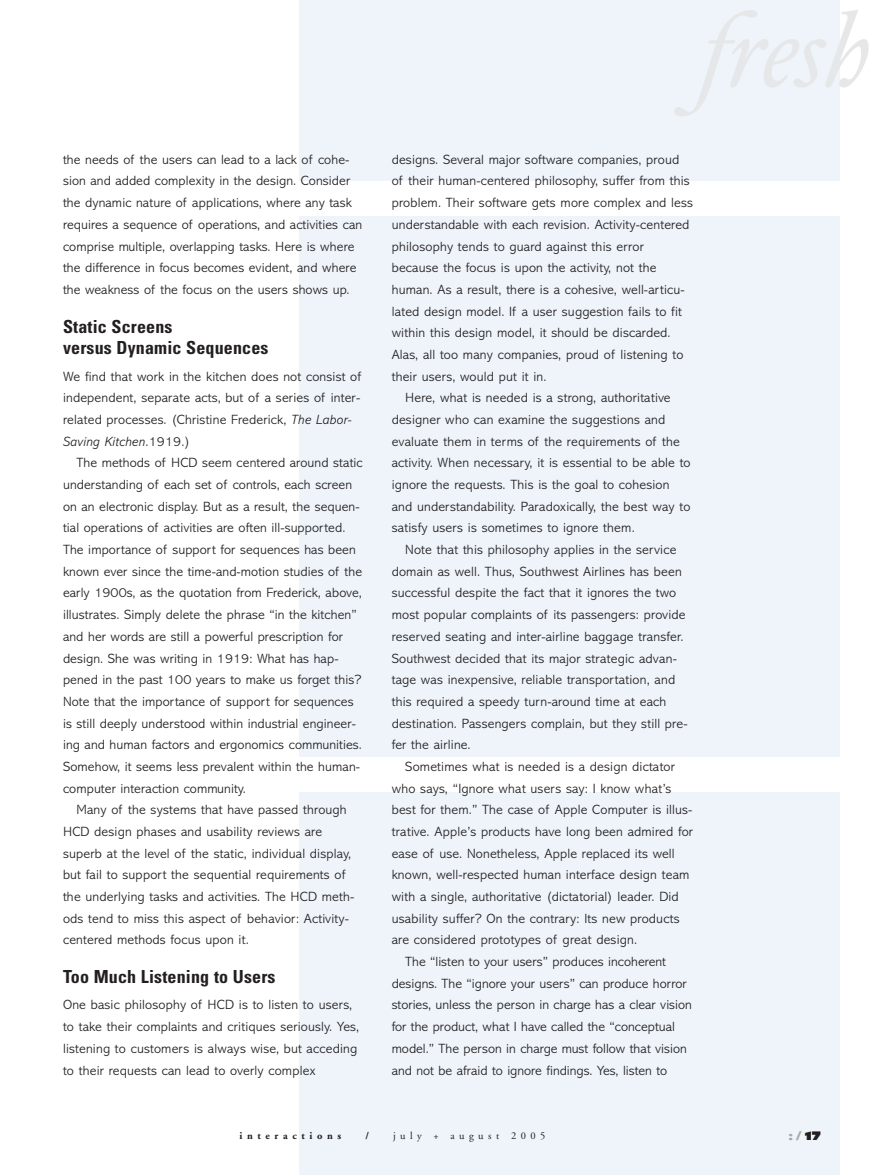
<style>
.page{position:relative;width:878px;height:1175px;background:#fff}
.page>*{position:absolute;margin:0;border:0;box-sizing:border-box;transform-origin:0 0}
.t1{font:700 condensed 18px/21.8px "Univers";letter-spacing:.01em;color:#231f20}
.t2{font:300 13.5px/21.6px "Abadi";letter-spacing:.01em;color:#231f20}
.t3{font:italic 300 13.5px "Abadi";letter-spacing:.01em;color:#231f20}
.t4{font:12px "Antique Olive Nord";color:#a8a9ad}
.t5{font:10.5px "Adobe Garamond";letter-spacing:.425em;color:#231f20}
.t6{font:700 10.5px "Adobe Garamond";letter-spacing:.44em;color:#231f20}
.s1{font-style:italic}
.s2{font-style:normal}
.s3{color:#231f20}
</style>
<div class="page">
<div style="left:299px;top:0;width:540px;height:180px;background:#eef4fa"></div>
<div style="left:299px;top:216px;width:540px;height:540px;background:#eef4fa"></div>
<div style="left:299px;top:792px;width:540px;height:382px;background:#eef4fa"></div>
<p class="t2" style="left:63px;top:150px;width:301px">the needs of the users can lead to a lack of cohe&shy;sion and added complexity in the design. Consider the dynamic nature of applications, where any task requires a sequence of operations, and activities can comprise multiple, overlapping tasks. Here is where the difference in focus becomes evident, and where the weakness of the focus on the users shows up.</p>
<p class="t1" style="left:63px;top:317px;width:207px">Static Screens<br>versus Dynamic Sequences</p>
<p class="t2" style="left:63px;top:367px;width:299px">We find that work in the kitchen does not consist of</p>
<p class="t2" style="left:63px;top:389px;width:299px">independent, separate acts, but of a series of inter-</p>
<p class="t2" style="left:63px;top:411px;width:290px">related processes. (Christine Frederick, <span class="s1">The Labor-</span></p>
<p class="t3" style="left:63px;top:436px;width:128px">Saving Kitchen<span class="s2">.1919.)</span></p>
<p class="t2" style="left:76px;top:454px;width:288px">The methods of HCD seem centered around static</p>
<p class="t2" style="left:63px;top:476px;width:290px">understanding of each set of controls, each screen</p>
<p class="t2" style="left:63px;top:497px;width:298px">on an electronic display. But as a result, the sequen-</p>
<p class="t2" style="left:63px;top:519px;width:284px">tial operations of activities are often ill-supported.</p>
<p class="t2" style="left:63px;top:541px;width:294px">The importance of support for sequences has been</p>
<p class="t2" style="left:63px;top:562px;width:301px">known ever since the time-and-motion studies of the</p>
<p class="t2" style="left:63px;top:584px;width:300px">early 1900s, as the quotation from Frederick, above,</p>
<p class="t2" style="left:63px;top:606px;width:295px">illustrates. Simply delete the phrase “in the kitchen”</p>
<p class="t2" style="left:63px;top:627px;width:281px">and her words are still a powerful prescription for</p>
<p class="t2" style="left:63px;top:649px;width:277px">design. She was writing in 1919: What has hap-</p>
<p class="t2" style="left:63px;top:671px;width:300px">pened in the past 100 years to make us forget this?</p>
<p class="t2" style="left:63px;top:692px;width:292px">Note that the importance of support for sequences</p>
<p class="t2" style="left:63px;top:714px;width:294px">is still deeply understood within industrial engineer-</p>
<p class="t2" style="left:63px;top:736px;width:300px">ing and human factors and ergonomics communities.</p>
<p class="t2" style="left:63px;top:757px;width:298px">Somehow, it seems less prevalent within the human-</p>
<p class="t2" style="left:63px;top:779px;width:184px">computer interaction community.</p>
<p class="t2" style="left:77px;top:801px;width:272px">Many of the systems that have passed through</p>
<p class="t2" style="left:63px;top:822px;width:261px">HCD design phases and usability reviews are</p>
<p class="t2" style="left:63px;top:844px;width:290px">superb at the level of the static, individual display,</p>
<p class="t2" style="left:63px;top:866px;width:284px">but fail to support the sequential requirements of</p>
<p class="t2" style="left:63px;top:887px;width:293px">the underlying tasks and activities. The HCD meth-</p>
<p class="t2" style="left:63px;top:909px;width:287px">ods tend to miss this aspect of behavior: Activity-</p>
<p class="t2" style="left:63px;top:931px;width:187px">centered methods focus upon it.</p>
<p class="t1" style="left:63px;top:967px;width:214px">Too Much Listening to Users</p>
<p class="t2" style="left:63px;top:996px;width:298px">One basic philosophy of HCD is to listen to users, to take their complaints and critiques seriously. Yes, listening to customers is always wise, but acceding to their requests can lead to overly complex</p>
<p class="t2" style="left:391px;top:150px;width:289px">designs. Several major software companies, proud</p>
<p class="t2" style="left:391px;top:172px;width:299px">of their human-centered philosophy, suffer from this</p>
<p class="t2" style="left:391px;top:194px;width:303px">problem. Their software gets more complex and less</p>
<p class="t2" style="left:391px;top:215px;width:299px">understandable with each revision. Activity-centered</p>
<p class="t2" style="left:391px;top:237px;width:254px">philosophy tends to guard against this error</p>
<p class="t2" style="left:391px;top:259px;width:266px">because the focus is upon the activity, not the</p>
<p class="t2" style="left:391px;top:280px;width:294px">human. As a result, there is a cohesive, well-articu-</p>
<p class="t2" style="left:391px;top:302px;width:292px">lated design model. If a user suggestion fails to fit</p>
<p class="t2" style="left:391px;top:324px;width:280px">within this design model, it should be discarded.</p>
<p class="t2" style="left:391px;top:346px;width:293px">Alas, all too many companies, proud of listening to</p>
<p class="t2" style="left:391px;top:367px;width:156px">their users, would put it in.</p>
<p class="t2" style="left:405px;top:389px;width:267px">Here, what is needed is a strong, authoritative</p>
<p class="t2" style="left:391px;top:411px;width:275px">designer who can examine the suggestions and</p>
<p class="t2" style="left:391px;top:432px;width:290px">evaluate them in terms of the requirements of the</p>
<p class="t2" style="left:391px;top:454px;width:300px">activity. When necessary, it is essential to be able to</p>
<p class="t2" style="left:391px;top:476px;width:279px">ignore the requests. This is the goal to cohesion</p>
<p class="t2" style="left:391px;top:497px;width:300px">and understandability. Paradoxically, the best way to</p>
<p class="t2" style="left:391px;top:519px;width:244px">satisfy users is sometimes to ignore them.</p>
<p class="t2" style="left:405px;top:541px;width:273px">Note that this philosophy applies in the service</p>
<p class="t2" style="left:391px;top:562px;width:291px">domain as well. Thus, Southwest Airlines has been</p>
<p class="t2" style="left:391px;top:584px;width:286px">successful despite the fact that it ignores the two</p>
<p class="t2" style="left:391px;top:606px;width:295px">most popular complaints of its passengers: provide</p>
<p class="t2" style="left:391px;top:627px;width:293px">reserved seating and inter-airline baggage transfer.</p>
<p class="t2" style="left:391px;top:649px;width:287px">Southwest decided that its major strategic advan-</p>
<p class="t2" style="left:391px;top:671px;width:285px">tage was inexpensive, reliable transportation, and</p>
<p class="t2" style="left:391px;top:692px;width:276px">this required a speedy turn-around time at each</p>
<p class="t2" style="left:391px;top:714px;width:297px">destination. Passengers complain, but they still pre-</p>
<p class="t2" style="left:391px;top:736px;width:80px">fer the airline.</p>
<p class="t2" style="left:405px;top:757px;width:271px">Sometimes what is needed is a design dictator</p>
<p class="t2" style="left:391px;top:779px;width:281px">who says, “Ignore what users say: I know what’s</p>
<p class="t2" style="left:391px;top:801px;width:302px">best for them.” The case of Apple Computer is illus-</p>
<p class="t2" style="left:391px;top:822px;width:303px">trative. Apple’s products have long been admired for</p>
<p class="t2" style="left:391px;top:844px;width:284px">ease of use. Nonetheless, Apple replaced its well</p>
<p class="t2" style="left:391px;top:866px;width:299px">known, well-respected human interface design team</p>
<p class="t2" style="left:391px;top:887px;width:288px">with a single, authoritative (dictatorial) leader. Did</p>
<p class="t2" style="left:391px;top:909px;width:289px">usability suffer? On the contrary: Its new products</p>
<p class="t2" style="left:391px;top:931px;width:247px">are considered prototypes of great design.</p>
<p class="t2" style="left:405px;top:952px;width:262px">The “listen to your users” produces incoherent</p>
<p class="t2" style="left:391px;top:974px;width:296px">designs. The “ignore your users” can produce horror</p>
<p class="t2" style="left:391px;top:996px;width:302px">stories, unless the person in charge has a clear vision</p>
<p class="t2" style="left:391px;top:1017px;width:285px">for the product, what I have called the “conceptual</p>
<p class="t2" style="left:391px;top:1039px;width:297px">model.” The person in charge must follow that vision</p>
<p class="t2" style="left:391px;top:1061px;width:277px">and not be afraid to ignore findings. Yes, listen to</p>
<p class="t6" style="left:239px;top:1131px;width:103px">interactions</p>
<p class="t6" style="left:365px;top:1131px;width:5px">/</p>
<p class="t5" style="left:393px;top:1131px;width:154px">july + august 2005</p>
<p class="t4" style="left:788px;top:1130px;width:34px">:/<span class="s3">17</span></p>
</div>
